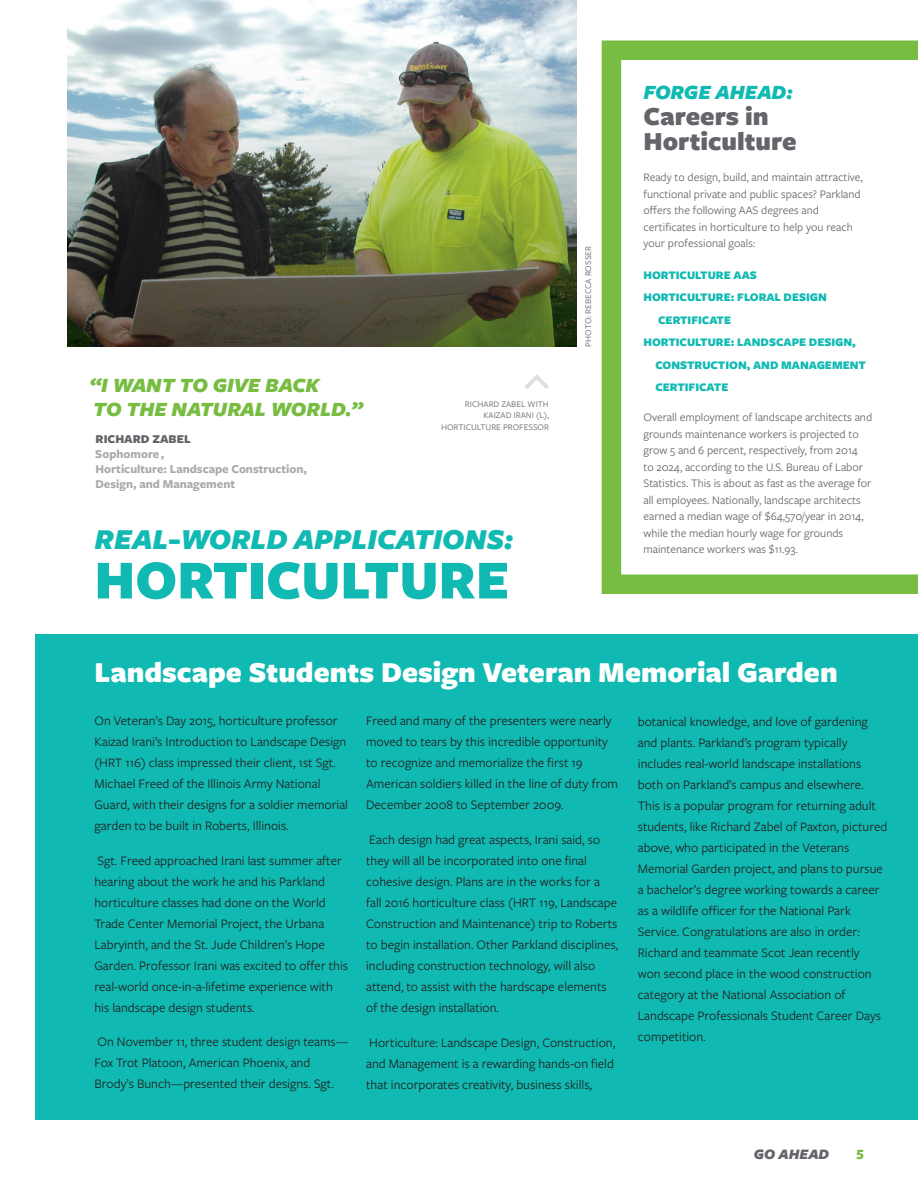
<style>
.page{position:relative;width:918px;height:1188px;background:#fff}
.page>*{position:absolute;margin:0;border:0;box-sizing:border-box;transform-origin:0 0}
.t1{font:900 57px "Freight Sans Pro";color:#10bab2}
.t2{font:900 30px "Freight Sans Pro";color:#fff}
.t3{font:italic 900 30px "Freight Sans Pro";color:#10bab2}
.t4{font:900 27px/25.8px "Freight Sans Pro";color:#64656a}
.t5{font:italic 900 21px/24px "Freight Sans Pro";color:#77bd42}
.t6{font:italic 900 21px "Freight Sans Pro";color:#10bab2}
.t7{font:italic 900 15px "Freight Sans Pro";color:#64656a}
.t8{font:900 15px "Freight Sans Pro";color:#77bd42}
.t9{font:13.5px/21px "Freight Sans Pro";color:#231f20}
.t10{font:700 12.45px/15px "Freight Sans Pro";color:#a8a9ad}
.t11{font:900 12.45px "Freight Sans Pro";color:#64656a}
.t12{font:12px/16.5px "Freight Sans Pro";color:#64656a}
.t13{font:900 12px "Freight Sans Pro";color:#10bab2}
.t14{font:500 9px/12px "Freight Sans Pro";color:#808285;text-align:right}
</style>
<div class="page">
<div style="left:35px;top:634px;width:883px;height:486px;background:#10bab2"></div>
<svg style="left:602px;top:40px;width:316px;height:554px"></svg>
<img style="left:68px;top:0;width:508px;height:346px">
<svg style="left:525px;top:374px;width:24px;height:15px"></svg>
<h3 class="t5" style="left:89px;top:373px;width:276px">“I WANT TO GIVE BACK<br>TO THE NATURAL WORLD.”</h3>
<p class="t11" style="left:96px;top:430px;width:97px">RICHARD ZABEL</p>
<p class="t10" style="left:95px;top:446px;width:213px">Sophomore ,<br>Horticulture: Landscape Construction,<br>Design, and Management</p>
<p class="t14" style="left:441px;top:397px;width:109px">RICHARD ZABEL WITH<br>KAIZAD IRANI (L),<br>HORTICULTURE PROFESSOR</p>
<h2 class="t3" style="left:94px;top:518px;width:420px">REAL-WORLD APPLICATIONS:</h2>
<h1 class="t1" style="left:94px;top:540px;width:416px">HORTICULTURE</h1>
<p class="t14" style="left:582px;top:346px;width:102px;rotate:-90deg">PHOTO: REBECCA ROSSER</p>
<h3 class="t6" style="left:644px;top:77px;width:151px">FORGE AHEAD:</h3>
<h3 class="t4" style="left:644px;top:102px;width:155px">Careers in<br>Horticulture</h3>
<p class="t12" style="left:644px;top:169px;width:221px">Ready to design, build, and maintain attractive, functional private and public spaces? Parkland offers the following AAS degrees and certificates in horticulture to help you reach your professional goals:</p>
<p class="t13" style="left:644px;top:267px;width:115px">HORTICULTURE AAS</p>
<p class="t13" style="left:644px;top:289px;width:185px">HORTICULTURE: FLORAL DESIGN</p>
<p class="t13" style="left:658px;top:312px;width:74px">CERTIFICATE</p>
<p class="t13" style="left:644px;top:334px;width:214px">HORTICULTURE: LANDSCAPE DESIGN,</p>
<p class="t13" style="left:656px;top:357px;width:212px">CONSTRUCTION, AND MANAGEMENT</p>
<p class="t13" style="left:656px;top:379px;width:74px">CERTIFICATE</p>
<p class="t12" style="left:644px;top:409px;width:230px">Overall employment of landscape architects and grounds maintenance workers is projected to grow 5 and 6 percent, respectively, from 2014<br>to 2024, according to the U.S. Bureau of Labor Statistics. This is about as fast as the average for all employees. Nationally, landscape architects earned a median wage of $64,570/year in 2014, while the median hourly wage for grounds maintenance workers was $11.93.</p>
<h2 class="t2" style="left:94px;top:651px;width:745px">Landscape Students Design Veteran Memorial Garden</h2>
<p class="t9" style="left:94px;top:710px;width:255px">On Veteran’s Day 2015, horticulture professor Kaizad Irani’s Introduction to Landscape Design (HRT 116) class impressed their client, 1st Sgt.<br>Michael Freed of the Illinois Army National Guard, with their designs for a soldier memorial garden to be built in Roberts, Illinois.</p>
<p class="t9" style="left:94px;top:849px;width:255px">Sgt. Freed approached Irani last summer after hearing about the work he and his Parkland horticulture classes had done on the World Trade Center Memorial Project, the Urbana Labryinth, and the St. Jude Children’s Hope Garden. Professor Irani was excited to offer this real-world once-in-a-lifetime experience with his landscape design students.</p>
<p class="t9" style="left:94px;top:1031px;width:255px">On November 11, three student design teams—<br>Fox Trot Platoon, American Phoenix, and<br>Brody’s Bunch—presented their designs. Sgt.</p>
<p class="t9" style="left:366px;top:710px;width:253px">Freed and many of the presenters were nearly moved to tears by this incredible opportunity to recognize and memorialize the first 19<br>American soldiers killed in the line of duty from December 2008 to September 2009.</p>
<p class="t9" style="left:366px;top:829px;width:253px">Each design had great aspects, Irani said, so they will all be incorporated into one final cohesive design. Plans are in the works for a fall 2016 horticulture class (HRT 119, Landscape Construction and Maintenance) trip to Roberts to begin installation. Other Parkland disciplines, including construction technology, will also attend, to assist with the hardscape elements of the design installation.</p>
<p class="t9" style="left:366px;top:1031px;width:251px;text-align:justify">Horticulture: Landscape Design, Construction, and Management is a rewarding hands-on field that incorporates creativity, business skills,</p>
<p class="t9" style="left:638px;top:710px;width:251px">botanical knowledge, and love of gardening and plants. Parkland’s program typically includes real-world landscape installations both on Parkland’s campus and elsewhere.<br>This is a popular program for returning adult students, like Richard Zabel of Paxton, pictured above, who participated in the Veterans Memorial Garden project, and plans to pursue a bachelor’s degree working towards a career as a wildlife officer for the National Park Service. Congratulations are also in order:<br>Richard and teammate Scot Jean recently<br>won second place in the wood construction category at the National Association of Landscape Professionals Student Career Days competition.</p>
<p class="t7" style="left:754px;top:1144px;width:77px">GO AHEAD</p>
<p class="t8" style="left:856px;top:1144px;width:9px">5</p>
</div>
